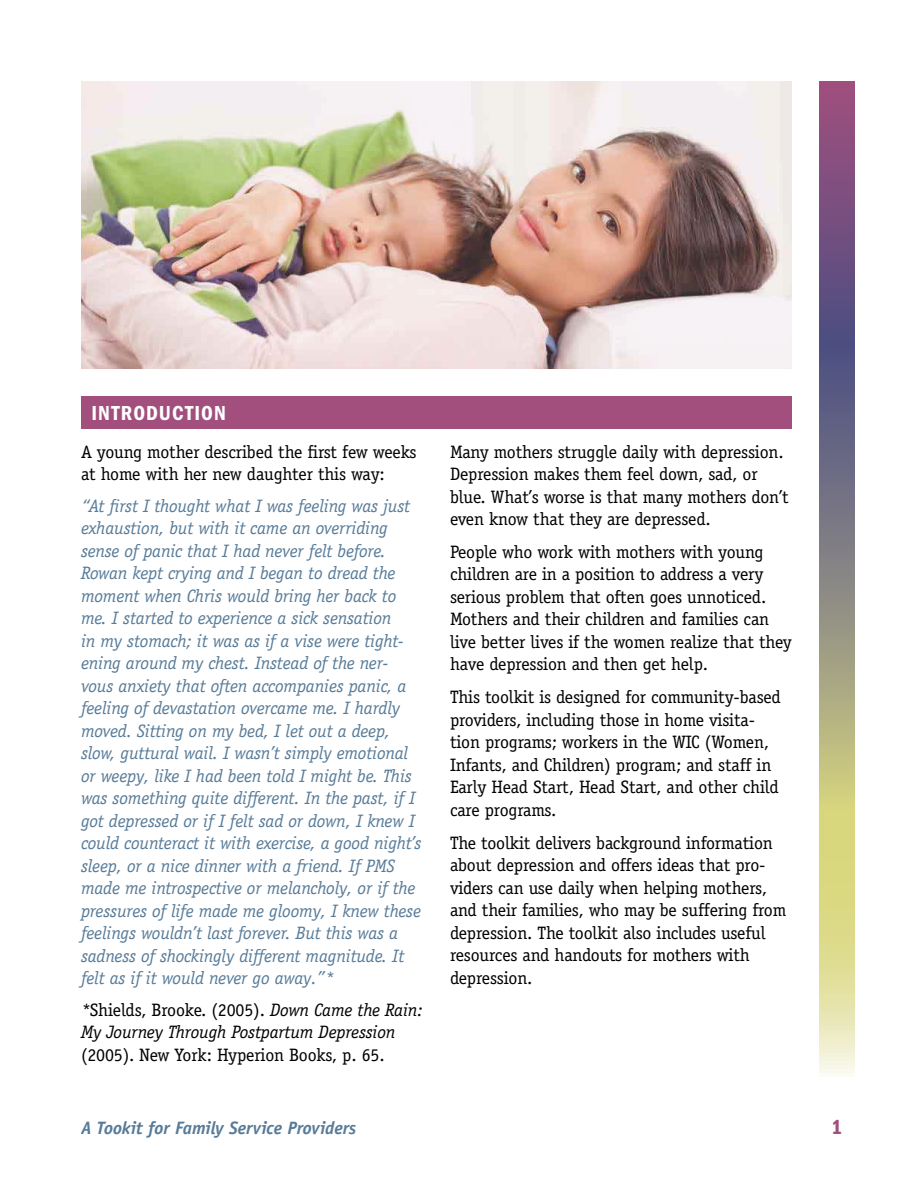
<style>
.page{position:relative;width:918px;height:1188px;background:#fff}
.page>*{position:absolute;margin:0;border:0;box-sizing:border-box;transform-origin:0 0}
.t1{font:21px "ITC Franklin Gothic Std Dm Cd";letter-spacing:.05em;color:#fff}
.t2{font:21px "ITC Franklin Gothic Std Dm Cd";color:#a24f7d}
.t3{font:18px/22.5px "Officina Serif Std";letter-spacing:-.01em;color:#000}
.t4{font:italic 18px/22.5px "Officina Serif Std";letter-spacing:-.01em;color:#577b98}
.t5{font:italic 18px/22.5px "Officina Serif Std";letter-spacing:-.01em;color:#000}
.t6{font:italic 700 18px "Officina Sans Std";letter-spacing:-.01em;color:#577b98}
.s1{font-style:normal}
</style>
<div class="page">
<svg style="left:819px;top:81px;width:36px;height:992px;background:#9c9188"></svg>
<img style="left:81px;top:81px;width:711px;height:288px">
<div style="left:81px;top:396px;width:711px;height:33px;background:#a24f7d"></div>
<p class="t1" style="left:92px;top:401px;width:136px">INTRODUCTION</p>
<p class="t3" style="left:81px;top:440px;width:337px">A young mother described the first few weeks at home with her new daughter this way:</p>
<p class="t4" style="left:81px;top:494px;width:342px">“At first I thought what I was feeling was just exhaustion, but with it came an overriding sense of panic that I had never felt before.<br>Rowan kept crying and I began to dread the moment when Chris would bring her back to me. I started to experience a sick sensation<br>in my stomach; it was as if a vise were tight&shy;ening around my chest. Instead of the ner&shy;vous anxiety that often accompanies panic, a feeling of devastation overcame me. I hardly moved. Sitting on my bed, I let out a deep, slow, guttural wail. I wasn’t simply emotional or weepy, like I had been told I might be. This was something quite different. In the past, if I got depressed or if I felt sad or down, I knew I could counteract it with exercise, a good night’s sleep, or a nice dinner with a friend. If PMS made me introspective or melancholy, or if the pressures of life made me gloomy, I knew these feelings wouldn’t last forever. But this was a sadness of shockingly different magnitude. It felt as if it would never go away.”*</p>
<p class="t5" style="left:81px;top:998px;width:343px">*<span class="s1">Shields, Brooke. (2005).</span> Down Came the Rain:<br>My Journey Through Postpartum Depression</p>
<p class="t3" style="left:81px;top:1043px;width:305px">(2005). New York: Hyperion Books, p. 65.</p>
<p class="t6" style="left:81px;top:1117px;width:277px">A Tookit for Family Service Providers</p>
<p class="t3" style="left:450px;top:440px;width:340px">Many mothers struggle daily with depression.<br>Depression makes them feel down, sad, or blue. What’s worse is that many mothers don’t even know that they are depressed.</p>
<p class="t3" style="left:450px;top:541px;width:343px">People who work with mothers with young children are in a position to address a very serious problem that often goes unnoticed.<br>Mothers and their children and families can live better lives if the women realize that they have depression and then get help.</p>
<p class="t3" style="left:450px;top:686px;width:333px">This toolkit is designed for community-based providers, including those in home visita&shy;tion programs; workers in the WIC (Women, Infants, and Children) program; and staff in Early Head Start, Head Start, and other child care programs.</p>
<p class="t3" style="left:450px;top:832px;width:338px">The toolkit delivers background information about depression and offers ideas that pro&shy;viders can use daily when helping mothers, and their families, who may be suffering from depression. The toolkit also includes useful resources and handouts for mothers with depression.</p>
<p class="t2" style="left:832px;top:1115px;width:12px">1</p>
</div>
